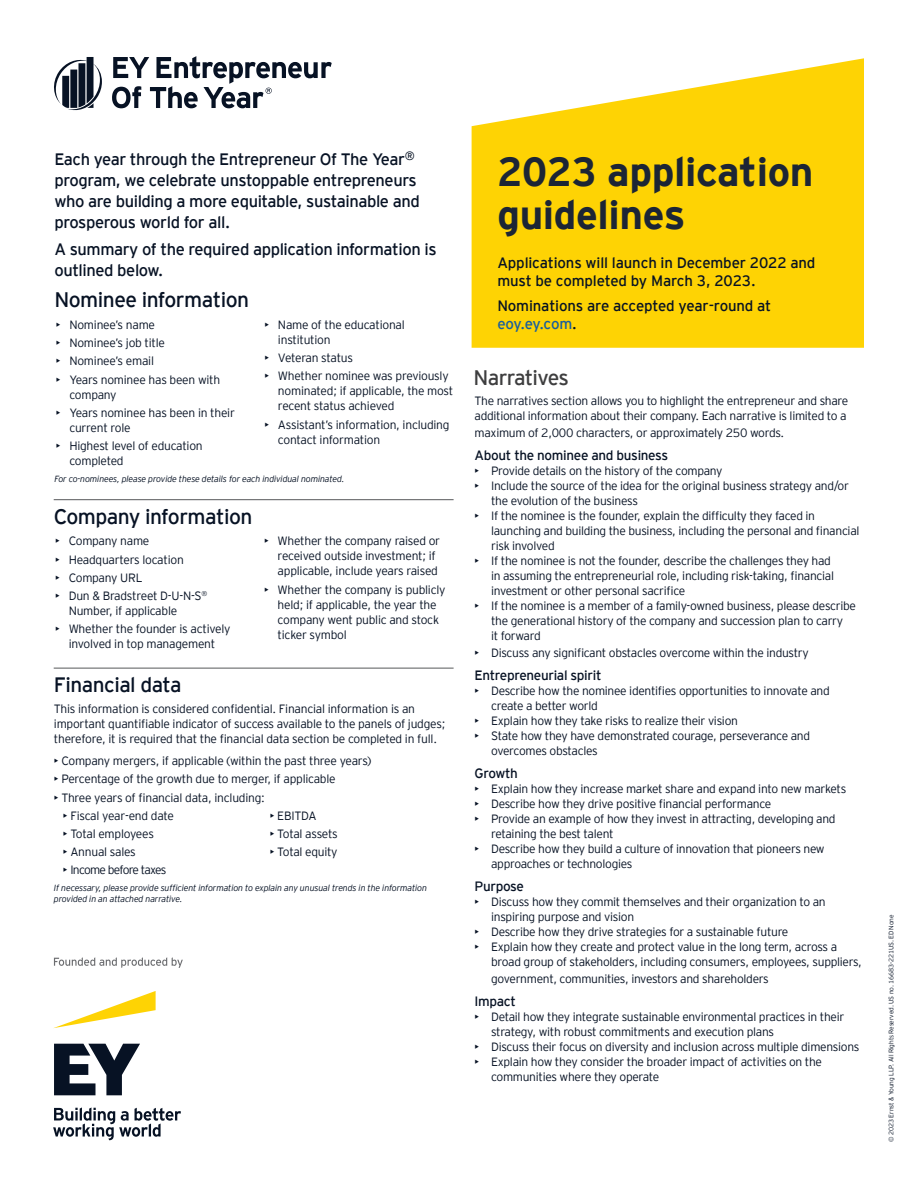
<style>
.page{position:relative;width:918px;height:1188px;background:#fff}
.page>*{position:absolute;margin:0;border:0;box-sizing:border-box;transform-origin:0 0}
.Brochure_subtitle_RL{font:700 40.5px/43.5px "EY Interstate";letter-spacing:-.01em;color:#1c2535}
.t1{font:21px "EY Interstate";letter-spacing:-.025em;color:#071224}
.t2{font:21px "EY Interstate";letter-spacing:-.035em;color:#3e3e3f}
.t3{font:20.85px "EY Interstate";letter-spacing:-.025em;color:#071224}
.t4{font:16.5px/21px "EY Interstate";letter-spacing:-.025em;color:#071224}
.Brochure_subtitle_RL-2{font:15px/18px "EY Interstate";letter-spacing:-.01em;color:#071224}
.t5{font:300 13.5px "EY Interstate";letter-spacing:-.025em;color:#071224}
.t6{font:300 12px/15px "EY Interstate";letter-spacing:-.025em;color:#071224}
.t7{font:300 12px "EY Interstate";letter-spacing:-.06em;color:#071224}
.t8{font:italic 300 8.85px/10.4px "EY Interstate";letter-spacing:-.02em;color:#071224}
.body_text{font:300 6.6px "EY Interstate";letter-spacing:-.02em;color:#071224}
.s1{color:#175d9e}
</style>
<div class="page">
<svg style="left:54px;top:991px;width:102px;height:37px"></svg>
<svg style="left:53px;top:1044px;width:128px;height:96px"></svg>
<svg style="left:54px;top:957px;width:129px;height:11px"></svg>
<svg style="left:54px;top:57px;width:48px;height:54px"></svg>
<svg style="left:112px;top:56px;width:220px;height:52px"></svg>
<svg style="left:472px;top:58px;width:392px;height:290px;background:#fed823"></svg>
<hr style="left:54px;top:499px;width:400px;height:1px;background:#57585a">
<hr style="left:54px;top:668px;width:400px;height:1px;background:#57585a">
<p class="t4" style="left:54px;top:147px;width:367px">Each year through the Entrepreneur Of The Year<sup>® </sup>program, we celebrate unstoppable entrepreneurs who are building a more equitable, sustainable and prosperous world for all.</p>
<p class="t4" style="left:54px;top:238px;width:384px">A summary of the required application information is outlined below.</p>
<p class="t1" style="left:54px;top:285px;width:196px">Nominee information</p>
<p class="t6" style="left:56px;top:316px;width:101px">• Nominee’s name</p>
<p class="t6" style="left:56px;top:335px;width:111px">• Nominee’s job title</p>
<p class="t6" style="left:56px;top:353px;width:100px">• Nominee’s email</p>
<p class="t6" style="left:69px;top:371px;width:152px;text-indent:-14px">• Years nominee has been with company</p>
<p class="t6" style="left:69px;top:404px;width:167px;text-indent:-14px">• Years nominee has been in their current role</p>
<p class="t6" style="left:69px;top:438px;width:135px;text-indent:-14px">• Highest level of education completed</p>
<p class="t6" style="left:278px;top:316px;width:128px;text-indent:-14px">• Name of the educational institution</p>
<p class="t6" style="left:264px;top:350px;width:90px">• Veteran status</p>
<p class="t6" style="left:278px;top:368px;width:177px;text-indent:-14px">• Whether nominee was previously nominated; if applicable, the most recent status achieved</p>
<p class="t6" style="left:278px;top:416px;width:173px;text-indent:-14px">• Assistant’s information, including contact information</p>
<p class="t8" style="left:54px;top:473px;width:292px">For co-nominees, please provide these details for each individual nominated.</p>
<p class="t1" style="left:54px;top:501px;width:200px">Company information</p>
<p class="t6" style="left:55px;top:533px;width:96px">• Company name</p>
<p class="t6" style="left:55px;top:551px;width:130px">• Headquarters location</p>
<p class="t6" style="left:55px;top:569px;width:89px">• Company URL</p>
<p class="t6" style="left:69px;top:588px;width:140px;text-indent:-14px">• Dun &amp; Bradstreet D-U-N-S<sup>®<br></sup>Number, if applicable</p>
<p class="t6" style="left:55px;top:621px;width:177px;text-align:center">• Whether the founder is actively involved in top management</p>
<p class="t6" style="left:278px;top:533px;width:164px;text-indent:-14px">• Whether the company raised or received outside investment; if applicable, include years raised</p>
<p class="t6" style="left:278px;top:581px;width:169px;text-indent:-14px">• Whether the company is publicly held; if applicable, the year the company went public and stock ticker symbol</p>
<p class="t3" style="left:54px;top:669px;width:129px">Financial data</p>
<p class="t6" style="left:54px;top:701px;width:393px">This information is considered confidential. Financial information is an important quantifiable indicator of success available to the panels of judges; therefore, it is required that the financial data section be completed in full.</p>
<p class="t6" style="left:54px;top:753px;width:319px">• Company mergers, if applicable (within the past three years)</p>
<p class="t6" style="left:54px;top:771px;width:283px">• Percentage of the growth due to merger, if applicable</p>
<p class="t6" style="left:54px;top:789px;width:213px">• Three years of financial data, including:</p>
<p class="t6" style="left:63px;top:807px;width:113px">• Fiscal year-end date</p>
<p class="t6" style="left:63px;top:826px;width:93px">• Total employees</p>
<p class="t6" style="left:63px;top:844px;width:74px">• Annual sales</p>
<p class="t7" style="left:63px;top:862px;width:105px">• Income before taxes</p>
<p class="t6" style="left:270px;top:807px;width:48px">• EBITDA</p>
<p class="t6" style="left:270px;top:826px;width:70px">• Total assets</p>
<p class="t6" style="left:270px;top:844px;width:69px">• Total equity</p>
<p class="t8" style="left:54px;top:883px;width:375px">If necessary, please provide sufficient information to explain any unusual trends in the information provided in an attached narrative.</p>
<p class="Brochure_subtitle_RL" style="left:497px;top:147px;width:317px">2023 application guidelines</p>
<p class="Brochure_subtitle_RL-2" style="left:497px;top:253px;width:320px">Applications will launch in December 2022 and must be completed by March 3, 2023.</p>
<p class="Brochure_subtitle_RL-2" style="left:497px;top:296px;width:276px">Nominations are accepted year-round at <span class="s1">eoy.ey.com</span>.</p>
<p class="t2" style="left:474px;top:363px;width:97px">Narratives</p>
<p class="t6" style="left:475px;top:393px;width:375px">The narratives section allows you to highlight the entrepreneur and share additional information about their company. Each narrative is limited to a</p>
<p class="t6" style="left:475px;top:424px;width:311px">maximum of 2,000 characters, or approximately 250 words.</p>
<p class="t5" style="left:475px;top:446px;width:195px">About the nominee and business</p>
<p class="t6" style="left:475px;top:463px;width:249px">• Provide details on the history of the company</p>
<p class="t6" style="left:491px;top:478px;width:359px;text-indent:-16px">• Include the source of the idea for the original business strategy and/or the evolution of the business</p>
<p class="t6" style="left:491px;top:508px;width:370px;text-indent:-16px">• If the nominee is the founder, explain the difficulty they faced in launching and building the business, including the personal and financial risk involved</p>
<p class="t6" style="left:491px;top:553px;width:345px;text-indent:-16px">• If the nominee is not the founder, describe the challenges they had in assuming the entrepreneurial role, including risk-taking, financial investment or other personal sacrifice</p>
<p class="t6" style="left:491px;top:598px;width:366px;text-indent:-16px">• If the nominee is a member of a family-owned business, please describe the generational history of the company and succession plan to carry<br>it forward</p>
<p class="t6" style="left:475px;top:644px;width:336px">• Discuss any significant obstacles overcome within the industry</p>
<p class="t5" style="left:475px;top:665px;width:128px">Entrepreneurial spirit</p>
<p class="t6" style="left:491px;top:682px;width:340px;text-indent:-16px">• Describe how the nominee identifies opportunities to innovate and create a better world</p>
<p class="t6" style="left:475px;top:712px;width:265px">• Explain how they take risks to realize their vision</p>
<p class="t6" style="left:491px;top:727px;width:321px;text-indent:-16px">• State how they have demonstrated courage, perseverance and overcomes obstacles</p>
<p class="t5" style="left:475px;top:764px;width:45px">Growth</p>
<p class="t6" style="left:475px;top:781px;width:373px">• Explain how they increase market share and expand into new markets</p>
<p class="t6" style="left:475px;top:796px;width:298px">• Describe how they drive positive financial performance</p>
<p class="t6" style="left:491px;top:811px;width:346px;text-indent:-16px">• Provide an example of how they invest in attracting, developing and retaining the best talent</p>
<p class="t6" style="left:491px;top:841px;width:335px;text-indent:-16px">• Describe how they build a culture of innovation that pioneers new approaches or technologies</p>
<p class="t5" style="left:475px;top:877px;width:51px">Purpose</p>
<p class="t6" style="left:491px;top:894px;width:336px;text-indent:-16px">• Discuss how they commit themselves and their organization to an inspiring purpose and vision</p>
<p class="t6" style="left:475px;top:924px;width:315px">• Describe how they drive strategies for a sustainable future</p>
<p class="t6" style="left:491px;top:939px;width:372px;text-indent:-16px">• Explain how they create and protect value in the long term, across a broad group of stakeholders, including consumers, employees, suppliers,</p>
<p class="t6" style="left:491px;top:970px;width:279px">government, communities, investors and shareholders</p>
<p class="t5" style="left:475px;top:992px;width:43px">Impact</p>
<p class="t6" style="left:491px;top:1009px;width:355px;text-indent:-16px">• Detail how they integrate sustainable environmental practices in their strategy, with robust commitments and execution plans</p>
<p class="t6" style="left:475px;top:1039px;width:386px">• Discuss their focus on diversity and inclusion across multiple dimensions</p>
<p class="t6" style="left:491px;top:1054px;width:333px;text-indent:-16px">• Explain how they consider the broader impact of activities on the communities where they operate</p>
<p class="body_text" style="left:887px;top:1142px;width:229px;rotate:-90deg">© 2023 Ernst &amp; Young LLP. All Rights Reserved. US no. 16683-221US. ED None</p>
</div>
